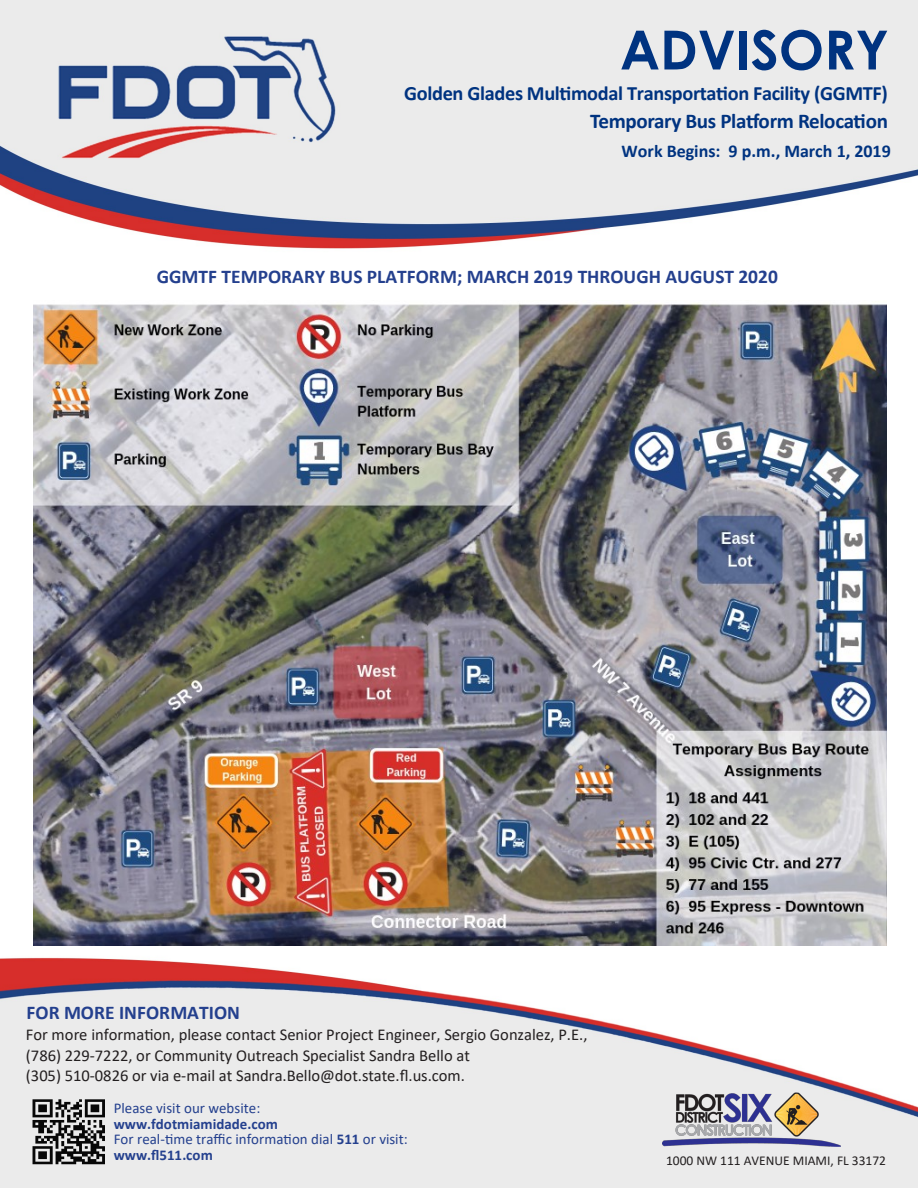
<style>
.page{position:relative;width:918px;height:1188px;background:#fff}
.page>*{position:absolute;margin:0;border:0;box-sizing:border-box;transform-origin:0 0}
.t1{font:700 54px "Century Gothic";color:#003380}
.t2{font:700 21px "Calibri";letter-spacing:-.015em;color:#003380}
.t3{font:700 20.4px "Calibri";letter-spacing:-.015em;color:#003380}
.t4{font:700 19.5px "Calibri";color:#24408e}
.t5{font:700 18px "Calibri";color:#003380}
.t6{font:16.5px/20.1px "Calibri";color:#231f20}
.t7{font:15px/15.6px "Calibri";color:#24408e}
.t8{font:13.5px "Calibri";color:#231f20}
.s1{font-weight:700}
</style>
<div class="page">
<img style="left:0;top:0;width:918px;height:1187px">
<img style="left:22px;top:1090px;width:94px;height:85px">
<img style="left:663px;top:1091px;width:177px;height:56px">
<img style="left:34px;top:301px;width:852px;height:644px">
<p class="t1" style="left:620px;top:9px;width:270px">ADVISORY</p>
<p class="t3" style="left:404px;top:79px;width:485px">Golden Glades Multimodal Transportation Facility (GGMTF)</p>
<p class="t2" style="left:590px;top:106px;width:299px">Temporary Bus Platform Relocation</p>
<p class="t5" style="left:621px;top:139px;width:271px">Work Begins: 9 p.m., March 1, 2019</p>
<p class="t4" style="left:157px;top:263px;width:623px">GGMTF TEMPORARY BUS PLATFORM; MARCH 2019 THROUGH AUGUST 2020</p>
<p class="t4" style="left:27px;top:999px;width:215px">FOR MORE INFORMATION</p>
<p class="t6" style="left:26px;top:1024px;width:563px">For more information, please contact Senior Project Engineer, Sergio Gonzalez, P.E., (786) 229-7222, or Community Outreach Specialist Sandra Bello at<br>(305) 510-0826 or via e-mail at Sandra.Bello@dot.state.fl.us.com.</p>
<p class="t7" style="left:114px;top:1100px;width:295px">Please visit our website: <span class="s1">www.fdotmiamidade.com<br></span>For real-time traffic information dial <span class="s1">511</span> or visit: <span class="s1">www.fl511.com</span></p>
<p class="t8" style="left:666px;top:1152px;width:222px">1000 NW 111 AVENUE MIAMI, FL 33172</p>
</div>
